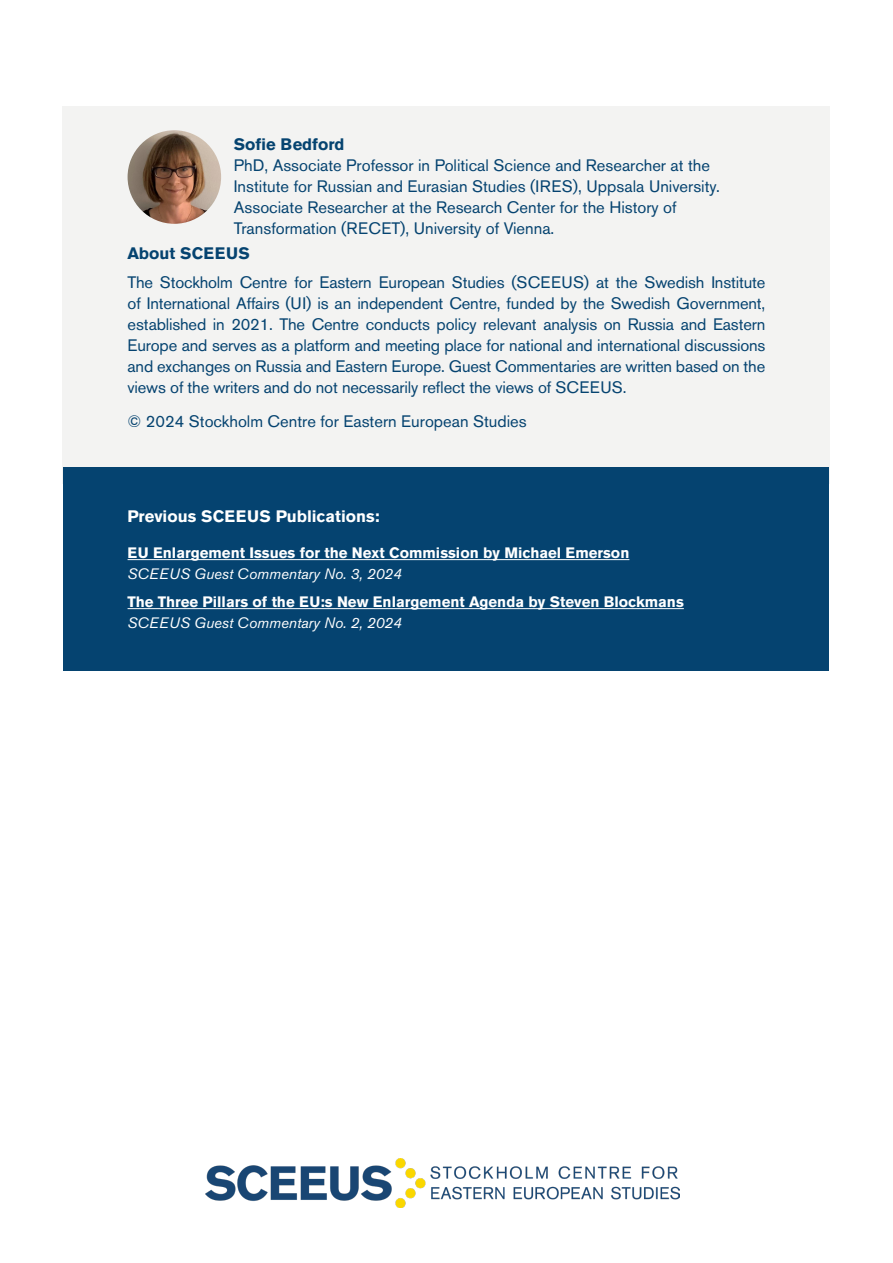
<style>
.page{position:relative;width:893px;height:1263px;background:#fff}
.page>*{position:absolute;margin:0;border:0;box-sizing:border-box;transform-origin:0 0}
.t1{font:16.5px/21px "Akzidenz Grotesk BE";color:#054370}
.t2{font:700 16.5px "Akzidenz Grotesk BE";color:#fff}
.t3{font:700 16.5px "Akzidenz Grotesk BE";color:#054370}
.t4{font:700 15px "Akzidenz Grotesk BE";color:#fff}
.t5{font:italic 15px "Akzidenz Grotesk BE";color:#fff}
</style>
<div class="page">
<img style="left:205px;top:1158px;width:475px;height:50px">
<div style="left:63px;top:106px;width:767px;height:378px;background:#f3f3f2"></div>
<div style="left:64px;top:467px;width:765px;height:204px;background:#054370"></div>
<hr style="left:128px;top:559px;width:501px;height:1px;background:#fff">
<hr style="left:128px;top:608px;width:556px;height:1px;background:#fff">
<img style="left:128px;top:130px;width:93px;height:94px;border-radius:47px">
<p class="t3" style="left:234px;top:134px;width:112px">Sofie Bedford</p>
<p class="t1" style="left:234px;top:154px;width:487px">PhD, Associate Professor in Political Science and Researcher at the Institute for Russian and Eurasian Studies (IRES), Uppsala University.<br>Associate Researcher at the Research Center for the History of Transformation (RECET), University of Vienna.</p>
<p class="t3" style="left:128px;top:243px;width:124px">About SCEEUS</p>
<p class="t1" style="left:128px;top:272px;width:639px;text-align:justify">The Stockholm Centre for Eastern European Studies (SCEEUS) at the Swedish Institute of International Affairs (UI) is an independent Centre, funded by the Swedish Government, established in 2021. The Centre conducts policy relevant analysis on Russia and Eastern Europe and serves as a platform and meeting place for national and international discussions and exchanges on Russia and Eastern Europe. Guest Commentaries are written based on the views of the writers and do not necessarily reflect the views of SCEEUS.</p>
<p class="t1" style="left:128px;top:411px;width:401px">© 2024 Stockholm Centre for Eastern European Studies</p>
<p class="t2" style="left:128px;top:506px;width:253px">Previous SCEEUS Publications:</p>
<p class="t4" style="left:128px;top:544px;width:503px">EU Enlargement Issues for the Next Commission by Michael Emerson</p>
<p class="t5" style="left:128px;top:565px;width:276px">SCEEUS Guest Commentary No. 3, 2024</p>
<p class="t4" style="left:128px;top:593px;width:558px">The Three Pillars of the EU:s New Enlargement Agenda by Steven Blockmans</p>
<p class="t5" style="left:128px;top:614px;width:276px">SCEEUS Guest Commentary No. 2, 2024</p>
</div>
